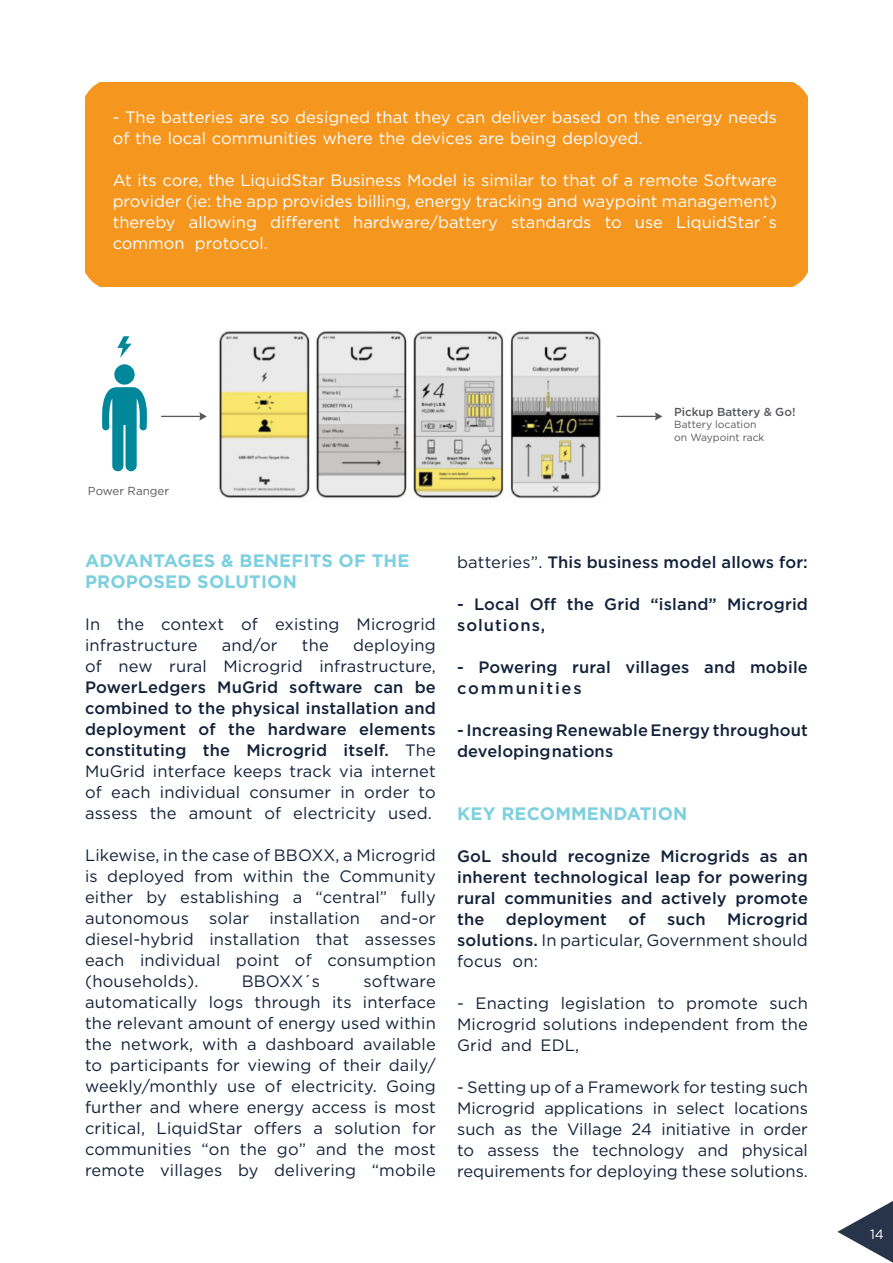
<style>
.page{position:relative;width:893px;height:1263px;background:#fff}
.page>*{position:absolute;margin:0;border:0;box-sizing:border-box;transform-origin:0 0}
.t1{font:700 18px/21px "Gotham";letter-spacing:.01em;color:#7dd0df}
.t2{font:16.5px/21px "Gotham";letter-spacing:.01em;color:#13223a;text-align:justify}
.t3{font:16.5px/21px "Gotham";color:#fff}
.t4{font:500 16.5px/21px "Gotham";letter-spacing:.01em;color:#13223a}
.t5{font:13.5px "Gotham";color:#fff}
.t6{font:500 11.55px "Gotham";color:#58595b}
.t7{font:11.55px "Gotham";color:#58595b}
.t8{font:10.35px/12.5px "Gotham";color:#58595b}
.s1{font-weight:500}
.s2{font-weight:400}
</style>
<div class="page">
<svg style="left:837px;top:1201px;width:56px;height:62px"></svg>
<div style="left:85px;top:82px;width:723px;height:205px;background:#f5961f"></div>
<svg style="left:85px;top:82px;width:15px;height:15px"></svg>
<svg style="left:85px;top:272px;width:15px;height:15px"></svg>
<svg style="left:793px;top:82px;width:15px;height:15px"></svg>
<svg style="left:793px;top:272px;width:15px;height:15px"></svg>
<svg style="left:102px;top:387px;width:45px;height:85px"></svg>
<div style="left:114px;top:364px;width:21px;height:21px;background:#008799;border-radius:50%"></div>
<svg style="left:117px;top:336px;width:15px;height:22px"></svg>
<svg style="left:655px;top:412px;width:7px;height:9px"></svg>
<hr style="left:617px;top:416px;width:43px;height:1px;background:#57585a">
<svg style="left:199px;top:412px;width:8px;height:9px"></svg>
<hr style="left:161px;top:416px;width:43px;height:1px;background:#57585a">
<img style="left:219px;top:331px;width:382px;height:168px">
<p class="t3" style="left:113px;top:106px;width:666px">- The batteries are so designed that they can deliver based on the energy needs of the local communities where the devices are being deployed.</p>
<p class="t3" style="left:113px;top:169px;width:666px;text-align:justify">At its core, the LiquidStar Business Model is similar to that of a remote Software provider (ie: the app provides billing, energy tracking and waypoint management) thereby allowing different hardware/battery standards to use LiquidStar´s common protocol.</p>
<p class="t7" style="left:88px;top:484px;width:83px">Power Ranger</p>
<p class="t6" style="left:674px;top:405px;width:123px">Pickup Battery &amp; Go!</p>
<p class="t8" style="left:674px;top:418px;width:92px">Battery location on Waypoint rack</p>
<p class="t1" style="left:85px;top:550px;width:326px">ADVANTAGES &amp; BENEFITS OF THE<br>PROPOSED SOLUTION</p>
<p class="t2" style="left:85px;top:614px;width:352px">In the context of existing Microgrid infrastructure</p>
<p class="t2" style="left:222px;top:635px;width:57px">and/or</p>
<p class="t2" style="left:302px;top:635px;width:28px">the</p>
<p class="t2" style="left:85px;top:635px;width:352px;text-indent:268px">deploying of new rural Microgrid infrastructure, <span class="s1">PowerLedgers MuGrid software can be combined to the physical installation and deployment of the hardware elements constituting the Microgrid itself.</span> The MuGrid interface keeps track via internet of each individual consumer in order to assess the amount of electricity used.</p>
<p class="t2" style="left:85px;top:845px;width:352px">Likewise, in the case of BBOXX, a Microgrid is deployed from within the Community either by establishing a “central” fully autonomous solar installation and-or diesel-hybrid installation that assesses each individual point of consumption (households).</p>
<p class="t2" style="left:242px;top:971px;width:80px">BBOXX´s</p>
<p class="t2" style="left:85px;top:971px;width:352px;text-indent:279px">software automatically logs through its interface the relevant amount of energy used within the network, with a dashboard available to participants for viewing of their daily/ weekly/monthly use of electricity. Going further and where energy access is most critical, LiquidStar offers a solution for communities “on the go” and the most remote villages by delivering “mobile</p>
<p class="t4" style="left:457px;top:551px;width:352px"><span class="s2">batteries”.</span> This business model allows for:</p>
<p class="t4" style="left:457px;top:593px;width:352px">- Local Off the Grid “island” Microgrid solutions,</p>
<p class="t4" style="left:457px;top:656px;width:352px">- Powering rural villages and mobile communities</p>
<p class="t4" style="left:457px;top:719px;width:352px">- Increasing Renewable Energy throughout developing nations</p>
<p class="t1" style="left:457px;top:803px;width:232px">KEY RECOMMENDATION</p>
<p class="t4" style="left:457px;top:845px;width:352px;text-align:justify">GoL should recognize Microgrids as an inherent technological leap for powering rural communities and actively promote the</p>
<p class="t4" style="left:506px;top:908px;width:103px">deployment</p>
<p class="t4" style="left:628px;top:908px;width:19px">of</p>
<p class="t4" style="left:667px;top:908px;width:40px">such</p>
<p class="t2" style="left:457px;top:908px;width:352px;text-indent:270px"><span class="s1">Microgrid solutions.</span> In particular, Government should focus on:</p>
<p class="t2" style="left:457px;top:992px;width:352px">- Enacting legislation to promote such Microgrid solutions independent from the Grid and EDL,</p>
<p class="t2" style="left:457px;top:1076px;width:352px">- Setting up of a Framework for testing such Microgrid applications in select locations such as the Village 24 initiative in order to assess the technology and physical requirements for deploying these solutions.</p>
<p class="t5" style="left:870px;top:1227px;width:15px">14</p>
</div>
